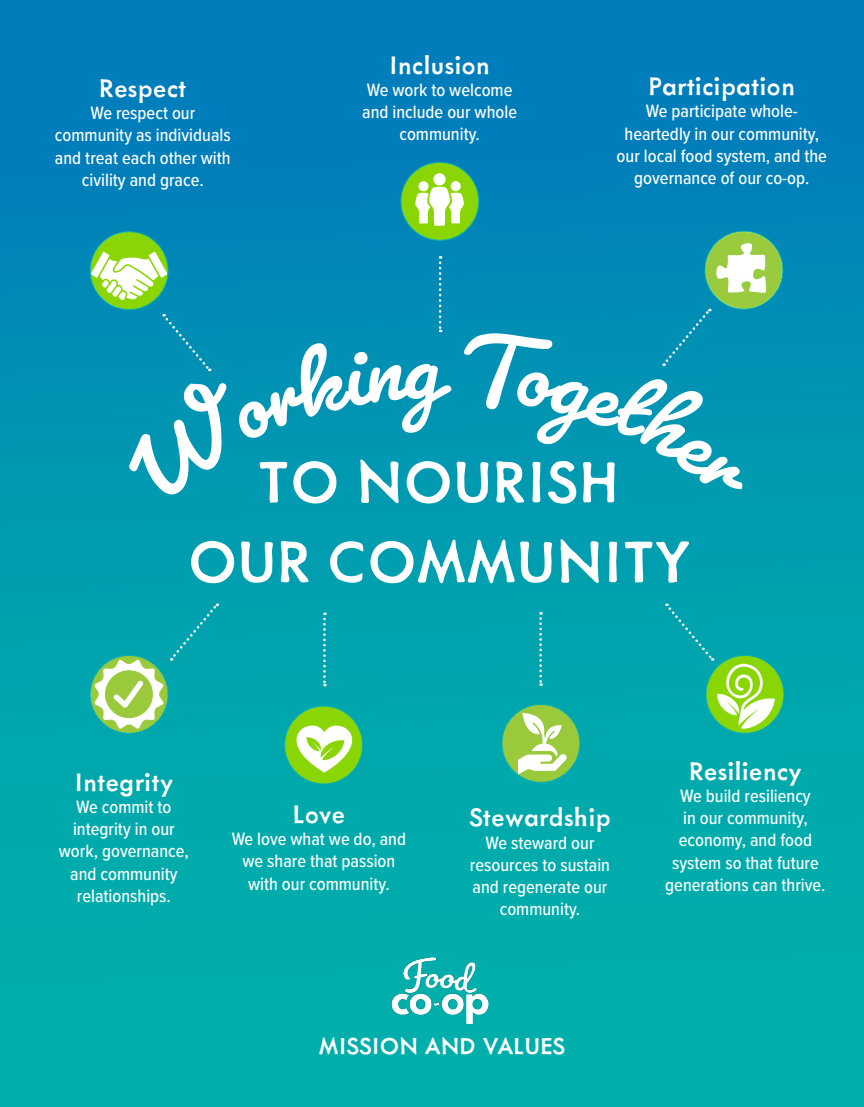
<style>
.page{position:relative;width:864px;height:1107px;background:#fff}
.page>*{position:absolute;margin:0;border:0;box-sizing:border-box;transform-origin:0 0}
.t1{font:500 66.45px "Metallophile Sp 8";color:#fff}
.t2{font:500 29.1px "Metallophile Sp 8";color:#fff}
.t3{font:500 26.55px "Metallophile Sp 8";color:#fff}
.t4{font:500 18.6px/22.2px "Proxima Nova Cond";color:#fff;text-align:center}
</style>
<div class="page">
<div style="left:0;top:0;width:864px;height:1107px;background:linear-gradient(to bottom,#007cbb,#00b8a8)"></div>
<img style="left:391px;top:956px;width:98px;height:69px">
<div style="left:502px;top:704px;width:78px;height:78px;background:#9aca3c;border-radius:50%"></div>
<svg style="left:518px;top:713px;width:49px;height:62px"></svg>
<div style="left:502px;top:704px;width:78px;height:79px;border:1px solid #00afab;border-radius:50%"></div>
<svg style="left:285px;top:706px;width:78px;height:78px"></svg>
<div style="left:284px;top:706px;width:79px;height:78px;border:1px solid #00afab;border-radius:50%"></div>
<svg style="left:706px;top:655px;width:78px;height:78px"></svg>
<div style="left:401px;top:162px;width:78px;height:78px;background:#8ad605;border-radius:50%"></div>
<svg style="left:415px;top:173px;width:49px;height:53px"></svg>
<div style="left:401px;top:162px;width:78px;height:79px;border:1px solid #00afab;border-radius:50%"></div>
<div style="left:90px;top:232px;width:78px;height:78px;background:#8ad605;border-radius:50%"></div>
<div style="left:705px;top:232px;width:77px;height:77px;background:#9aca3e;border-radius:50%"></div>
<svg style="left:716px;top:242px;width:50px;height:51px"></svg>
<div style="left:705px;top:231px;width:78px;height:78px;border:1px solid #00afab;border-radius:50%"></div>
<svg style="left:90px;top:655px;width:78px;height:78px"></svg>
<svg style="left:94px;top:659px;width:70px;height:71px"></svg>
<div style="left:90px;top:655px;width:78px;height:79px;border:1px solid #00afab;border-radius:50%"></div>
<svg style="left:323px;top:613px;width:3px;height:73px"></svg>
<svg style="left:539px;top:612px;width:3px;height:74px"></svg>
<div style="left:171px;top:603px;width:48px;height:58px;background:#00a2af"></div>
<svg style="left:666px;top:603px;width:109px;height:128px;background:#37b892"></svg>
<svg style="left:91px;top:252px;width:362px;height:255px;background:#0895b2"></svg>
<div style="left:459px;top:308px;width:291px;height:197px;background:#0094b3"></div>
<p class="t2" style="left:99px;top:70px;width:89px">Respect</p>
<p class="t4" style="left:55px;top:101px;width:177px">We respect our community as individuals and treat each other with civility and grace.</p>
<p class="t2" style="left:389px;top:47px;width:102px">Inclusion</p>
<p class="t4" style="left:362px;top:78px;width:156px">We work to welcome and include our whole community.</p>
<p class="t2" style="left:649px;top:69px;width:148px">Participation</p>
<p class="t4" style="left:617px;top:99px;width:212px">We participate whole&shy;heartedly in our community, our local food system, and the governance of our co-op.</p>
<p class="t1" style="left:258px;top:442px;width:365px">TO NOURISH</p>
<p class="t1" style="left:187px;top:521px;width:505px">OUR COMMUNITY</p>
<p class="t2" style="left:74px;top:764px;width:100px">Integrity</p>
<p class="t4" style="left:59px;top:795px;width:131px">We commit to integrity in our work, governance, and community relationships.</p>
<p class="t2" style="left:293px;top:796px;width:54px">Love</p>
<p class="t4" style="left:232px;top:827px;width:176px">We love what we do, and we share that passion with our community.</p>
<p class="t2" style="left:469px;top:800px;width:143px">Stewardship</p>
<p class="t4" style="left:470px;top:831px;width:142px">We steward our resources to sustain and regenerate our community.</p>
<p class="t3" style="left:319px;top:1030px;width:248px">MISSION AND VALUES</p>
<p class="t2" style="left:689px;top:753px;width:114px">Resiliency</p>
<p class="t4" style="left:665px;top:784px;width:162px">We build resiliency<br>in our community, economy, and food system so that future generations can thrive.</p>
</div>
